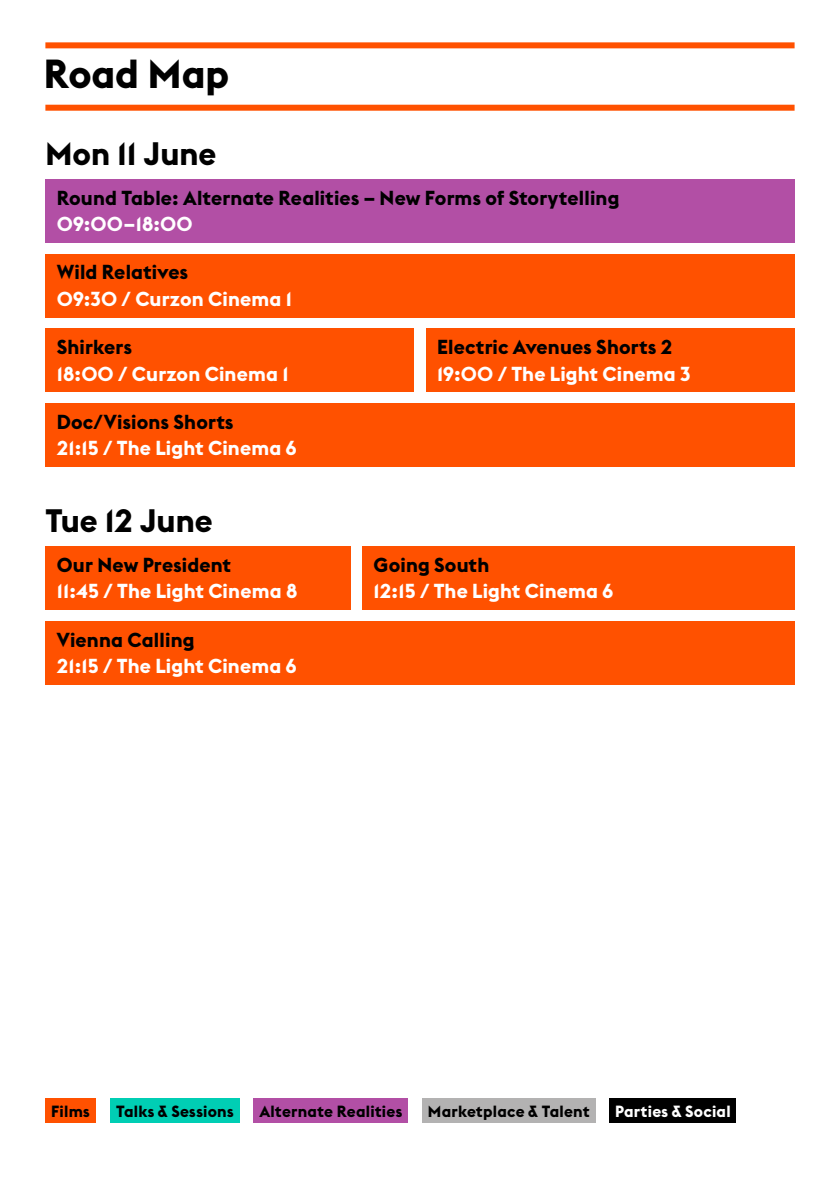
<style>
.page{position:relative;width:840px;height:1191px;background:#fff}
.page>*{position:absolute;margin:0;border:0;box-sizing:border-box;transform-origin:0 0}
.t1{font:700 40px "Euclid Flex Doc Fest";color:#000}
.t2{font:700 32px "Euclid Flex Doc Fest";color:#000}
.t3{font:700 20px "Euclid Flex Doc Fest";letter-spacing:.01em;color:#fff}
.t4{font:700 20px "Euclid Flex Doc Fest";letter-spacing:.01em;color:#000}
.t5{font:700 16px "Euclid Flex Doc Fest";letter-spacing:.015em;color:#000}
.t6{font:700 16px "Euclid Flex Doc Fest";letter-spacing:.02em;color:#fff}
</style>
<div class="page">
<div style="left:45px;top:42px;width:749px;height:6px;background:#ff5100"></div>
<div style="left:45px;top:105px;width:749px;height:6px;background:#ff5100"></div>
<div style="left:45px;top:179px;width:749px;height:63px;background:#b24fa5"></div>
<div style="left:362px;top:546px;width:432px;height:63px;background:#ff5100"></div>
<div style="left:45px;top:621px;width:749px;height:63px;background:#ff5100"></div>
<div style="left:45px;top:546px;width:306px;height:63px;background:#ff5100"></div>
<div style="left:45px;top:328px;width:369px;height:64px;background:#ff5100"></div>
<div style="left:425px;top:328px;width:369px;height:64px;background:#ff5100"></div>
<div style="left:45px;top:403px;width:749px;height:63px;background:#ff5100"></div>
<div style="left:45px;top:254px;width:749px;height:63px;background:#ff5100"></div>
<div style="left:45px;top:1098px;width:51px;height:25px;background:#ff5100"></div>
<div style="left:110px;top:1098px;width:129px;height:25px;background:#00ceb4"></div>
<div style="left:253px;top:1098px;width:155px;height:25px;background:#b24fa5"></div>
<div style="left:422px;top:1098px;width:173px;height:25px;background:#b3b2b2"></div>
<div style="left:609px;top:1098px;width:127px;height:25px;background:#000"></div>
<h1 class="t1" style="left:44px;top:50px;width:187px">Road Map</h1>
<h2 class="t2" style="left:45px;top:135px;width:172px">Mon 11 June</h2>
<p class="t4" style="left:57px;top:186px;width:564px">Round Table: Alternate Realities – New Forms of Storytelling</p>
<p class="t3" style="left:57px;top:213px;width:137px">09:00–18:00</p>
<p class="t4" style="left:57px;top:261px;width:133px">Wild Relatives</p>
<p class="t3" style="left:57px;top:287px;width:236px">09:30 / Curzon Cinema 1</p>
<p class="t4" style="left:57px;top:335px;width:77px">Shirkers</p>
<p class="t3" style="left:57px;top:362px;width:233px">18:00 / Curzon Cinema 1</p>
<p class="t4" style="left:57px;top:410px;width:178px">Doc/Visions Shorts</p>
<p class="t3" style="left:57px;top:436px;width:241px">21:15 / The Light Cinema 6</p>
<h2 class="t2" style="left:45px;top:502px;width:169px">Tue 12 June</h2>
<p class="t4" style="left:57px;top:553px;width:176px">Our New President</p>
<p class="t3" style="left:57px;top:580px;width:242px">11:45 / The Light Cinema 8</p>
<p class="t4" style="left:57px;top:628px;width:139px">Vienna Calling</p>
<p class="t3" style="left:57px;top:654px;width:241px">21:15 / The Light Cinema 6</p>
<p class="t4" style="left:437px;top:335px;width:237px">Electric Avenues Shorts 2</p>
<p class="t3" style="left:437px;top:362px;width:255px">19:00 / The Light Cinema 3</p>
<p class="t4" style="left:373px;top:553px;width:117px">Going South</p>
<p class="t3" style="left:373px;top:580px;width:241px">12:15 / The Light Cinema 6</p>
<p class="t5" style="left:51px;top:1102px;width:40px">Films</p>
<p class="t5" style="left:116px;top:1102px;width:119px">Talks &amp; Sessions</p>
<p class="t5" style="left:259px;top:1102px;width:144px">Alternate Realities</p>
<p class="t5" style="left:427px;top:1102px;width:163px">Marketplace &amp; Talent</p>
<p class="t6" style="left:614px;top:1102px;width:117px">Parties &amp; Social</p>
</div>
